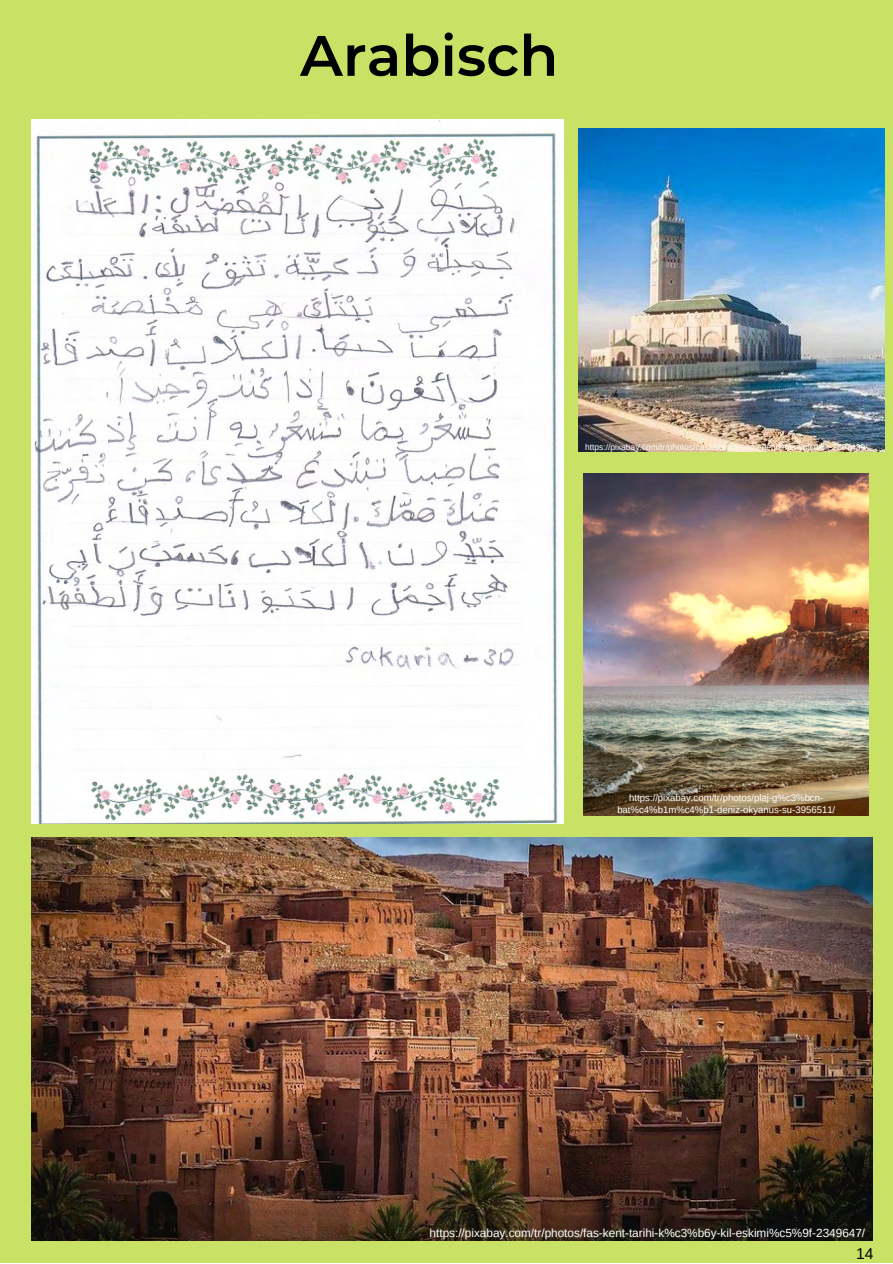
<style>
.page{position:relative;width:893px;height:1264px;background:#fff}
.page>*{position:absolute;margin:0;border:0;box-sizing:border-box;transform-origin:0 0}
.t1{font:600 57px "Montserrat";color:#000}
.t2{font:15.6px "Arimo";color:#000}
.t3{font:11.7px "Arimo";color:#fdfefe}
.t4{font:9.6px/12.8px "Arimo";color:#fefefe;text-align:center}
.t5{font:8.4px "Arimo";color:#fdfefe}
</style>
<div class="page">
<div style="left:0;top:0;width:892px;height:1262px;background:#c9e265"></div>
<img style="left:31px;top:119px;width:532px;height:704px">
<img style="left:31px;top:837px;width:841px;height:403px">
<img style="left:579px;top:129px;width:305px;height:322px">
<img style="left:584px;top:474px;width:284px;height:341px">
<h1 class="t1" style="left:300px;top:21px;width:260px">Arabisch</h1>
<p class="t5" style="left:585px;top:442px;width:284px">https://pixabay.com/tr/photos/casablanca-cami-deniz-fas-yolculuk-2807439/</p>
<p class="t4" style="left:617px;top:790px;width:219px">https://pixabay.com/tr/photos/plaj-g%c3%bcn&shy;bat%c4%b1m%c4%b1-deniz-okyanus-su-3956511/</p>
<p class="t3" style="left:429px;top:1226px;width:437px">https://pixabay.com/tr/photos/fas-kent-tarihi-k%c3%b6y-kil-eskimi%c5%9f-2349647/</p>
<h2 class="t2" style="left:856px;top:1244px;width:19px">14</h2>
</div>
